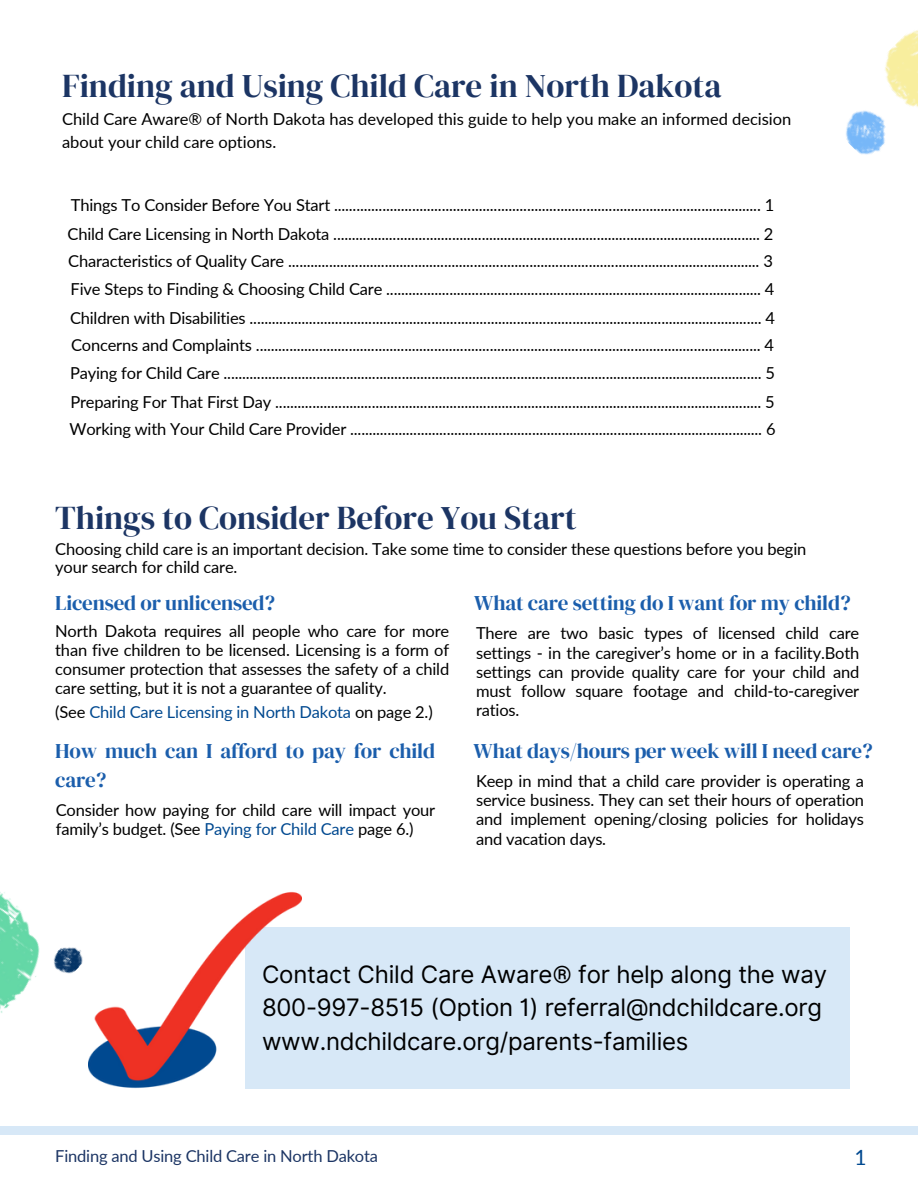
<style>
.page{position:relative;width:918px;height:1188px;background:#fff}
.page>*{position:absolute;margin:0;border:0;box-sizing:border-box;transform-origin:0 0}
.t1{font:33px "DM Serif Display";color:#1c3564}
.t2{font:24px/33.8px "Inter";letter-spacing:-.01em;color:#000}
.t3{font:21px/29.2px "DM Serif Display";letter-spacing:-.01em;color:#1b5eac}
.t4{font:21px "Lato";color:#004990}
.t5{font:16.5px/19.2px "Lato";letter-spacing:-.01em;color:#000}
.t6{font:16.5px "Lato";letter-spacing:-.01em;color:#004990}
.t7{font:16.5px "Lato";letter-spacing:-.01em;color:#1c3564}
.s1{color:#000}
.s2{color:#004990}
</style>
<div class="page">
<div style="left:0;top:1126px;width:918px;height:9px;background:#d7e8f7"></div>
<div style="left:245px;top:927px;width:604px;height:162px;background:#d7e8f7"></div>
<img style="left:89px;top:891px;width:212px;height:198px">
<img style="left:846px;top:30px;width:72px;height:125px">
<img style="left:0;top:892px;width:83px;height:121px">
<p class="t1" style="left:62px;top:63px;width:661px">Finding and Using Child Care in North Dakota</p>
<p class="t5" style="left:62px;top:108px;width:731px;line-height:22.5px">Child Care Aware® of North Dakota has developed this guide to help you make an informed decision about your child care options.</p>
<p class="t5" style="left:71px;top:195px;width:705px">Things To Consider Before You Start ................................................................................................................... 1</p>
<p class="t5" style="left:68px;top:224px;width:707px">Child Care Licensing in North Dakota ................................................................................................................... 2</p>
<p class="t5" style="left:68px;top:251px;width:706px">Characteristics of Quality Care ............................................................................................................................... 3</p>
<p class="t5" style="left:71px;top:279px;width:705px">Five Steps to Finding &amp; Choosing Child Care ..................................................................................................... 4</p>
<h2 class="t5" style="left:70px;top:308px;width:707px">Children with Disabilities .......................................................................................................................................... 4</h2>
<p class="t5" style="left:71px;top:335px;width:704px">Concerns and Complaints ........................................................................................................................................ 4</p>
<p class="t5" style="left:70px;top:363px;width:707px">Paying for Child Care ................................................................................................................................................. 5</p>
<h2 class="t5" style="left:70px;top:392px;width:706px">Preparing For That First Day ................................................................................................................................... 5</h2>
<p class="t5" style="left:70px;top:419px;width:708px">Working with Your Child Care Provider ............................................................................................................... 6</p>
<h2 class="t1" style="left:55px;top:495px;width:523px">Things to Consider Before You Start</h2>
<h2 class="t5" style="left:55px;top:540px;width:753px;line-height:18px">Choosing child care is an important decision. Take some time to consider these questions before you begin your search for child care.</h2>
<p class="t3" style="left:55px;top:588px;width:221px">Licensed or unlicensed?</p>
<p class="t5" style="left:55px;top:621px;width:396px;text-align:justify">North Dakota requires all people who care for more than five children to be licensed. Licensing is a form of consumer protection that assesses the safety of a child care setting, but it is not a guarantee of quality.</p>
<p class="t6" style="left:55px;top:702px;width:379px"><span class="s1">(See</span> Child Care Licensing in North Dakota <span class="s1">on page 2.)</span></p>
<p class="t3" style="left:55px;top:736px;width:381px">How much can I afford to pay for child care?</p>
<p class="t5" style="left:56px;top:800px;width:381px">Consider how paying for child care will impact your family’s budget. (See <span class="s2">Paying for Child Care</span> page 6.)</p>
<p class="t3" style="left:474px;top:588px;width:378px">What care setting do I want for my child?</p>
<p class="t5" style="left:476px;top:623px;width:385px;text-align:justify">There are two basic types of licensed child care settings - in the caregiver’s home or in a facility.Both settings can provide quality care for your child and must follow square footage and child-to-caregiver ratios.</p>
<p class="t3" style="left:474px;top:736px;width:401px">What days/hours per week will I need care?</p>
<p class="t5" style="left:476px;top:771px;width:390px;text-align:justify">Keep in mind that a child care provider is operating a service business. They can set their hours of operation and implement opening/closing policies for holidays and vacation days.</p>
<p class="t2" style="left:262px;top:957px;width:567px">Contact Child Care Aware® for help along the way<br>800-997-8515 (Option 1) referral@ndchildcare.org www.ndchildcare.org/parents-families</p>
<p class="t7" style="left:55px;top:1145px;width:324px">Finding and Using Child Care in North Dakota</p>
<p class="t4" style="left:854px;top:1145px;width:14px">1</p>
</div>
